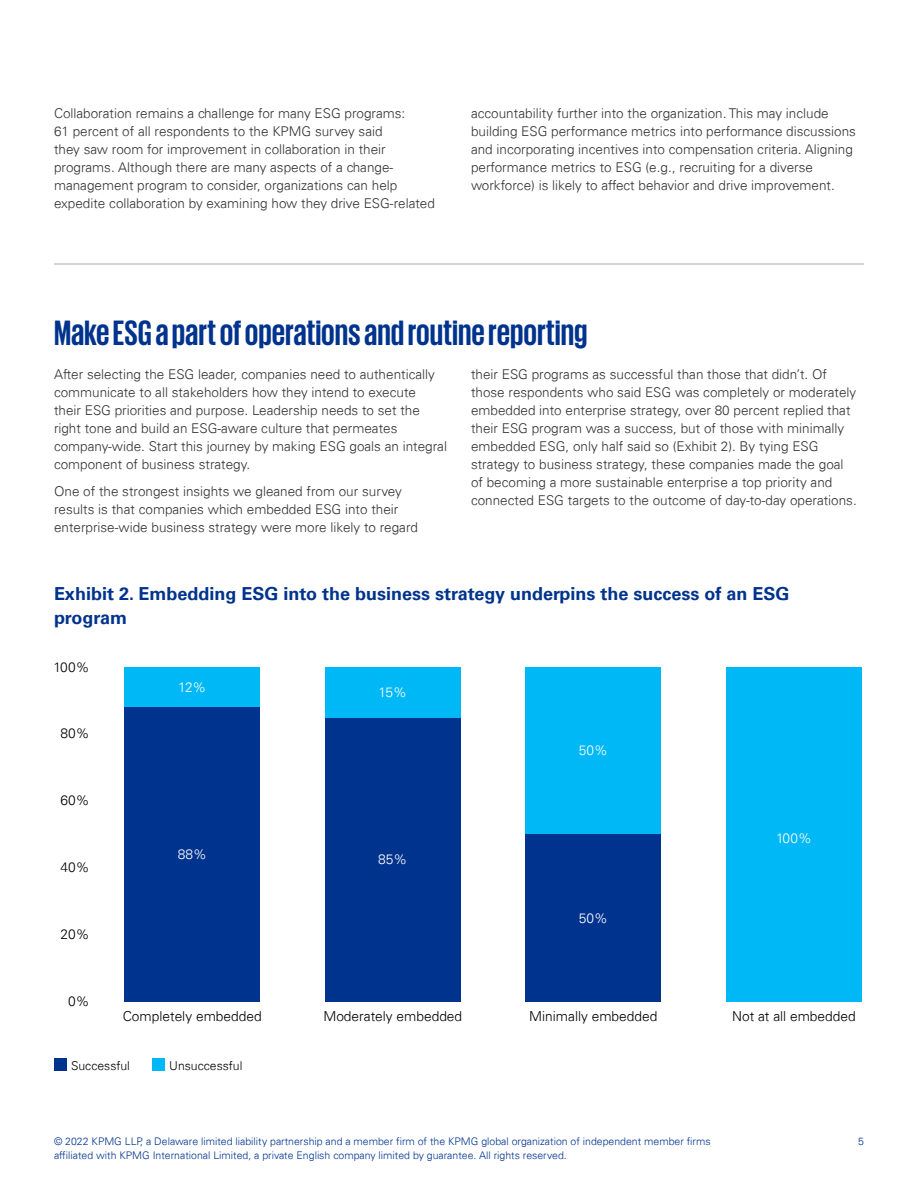
<style>
.page{position:relative;width:918px;height:1188px;background:#fff}
.page>*{position:absolute;margin:0;border:0;box-sizing:border-box;transform-origin:0 0}
.Subhead_24pt_Blue{font:700 36px "KPMG";color:#00338d}
.Graph_Title_11pt_Blu{font:700 18px/24px "Univers 65";color:#00338d}
.t1{font:300 13.8px "Univers 45";color:#000}
.t2{font:300 13.8px "Univers 45";color:#fff}
.Bodycopy_9pt{font:300 13.5px/18px "Univers 45";color:#333}
.t3{font:300 12.15px "Univers 45";color:#000}
.t4{font:300 10.5px "Univers 45";color:#00338d}
</style>
<div class="page">
<div style="left:125px;top:667px;width:135px;height:41px;background:#00b8f5"></div>
<div style="left:125px;top:708px;width:135px;height:294px;background:#00338d"></div>
<div style="left:325px;top:718px;width:135px;height:284px;background:#00338d"></div>
<div style="left:325px;top:667px;width:135px;height:51px;background:#00b8f5"></div>
<div style="left:526px;top:667px;width:135px;height:168px;background:#00b8f5"></div>
<div style="left:526px;top:835px;width:135px;height:167px;background:#00338d"></div>
<div style="left:726px;top:667px;width:136px;height:335px;background:#00b8f5"></div>
<div style="left:54px;top:1058px;width:12px;height:13px;background:#00338d"></div>
<div style="left:152px;top:1058px;width:13px;height:13px;background:#00b8f5"></div>
<hr style="left:54px;top:263px;width:810px;height:2px;background:#b2b2b2">
<p class="Bodycopy_9pt" style="left:54px;top:104px;width:382px">Collaboration remains a challenge for many ESG programs:<br>61 percent of all respondents to the KPMG survey said<br>they saw room for improvement in collaboration in their programs. Although there are many aspects of a change&shy;management program to consider, organizations can help expedite collaboration by examining how they drive ESG-related</p>
<p class="Bodycopy_9pt" style="left:471px;top:104px;width:387px">accountability further into the organization. This may include building ESG performance metrics into performance discussions and incorporating incentives into compensation criteria. Aligning performance metrics to ESG (e.g., recruiting for a diverse workforce) is likely to affect behavior and drive improvement.</p>
<p class="Subhead_24pt_Blue" style="left:54px;top:314px;width:535px">Make ESG a part of operations and routine reporting</p>
<p class="Bodycopy_9pt" style="left:54px;top:365px;width:395px">After selecting the ESG leader, companies need to authentically communicate to all stakeholders how they intend to execute<br>their ESG priorities and purpose. Leadership needs to set the right tone and build an ESG-aware culture that permeates company-wide. Start this journey by making ESG goals an integral component of business strategy.</p>
<p class="Bodycopy_9pt" style="left:54px;top:482px;width:366px">One of the strongest insights we gleaned from our survey results is that companies which embedded ESG into their enterprise-wide business strategy were more likely to regard</p>
<p class="Bodycopy_9pt" style="left:471px;top:365px;width:387px">their ESG programs as successful than those that didn’t. Of those respondents who said ESG was completely or moderately embedded into enterprise strategy, over 80 percent replied that their ESG program was a success, but of those with minimally embedded ESG, only half said so (Exhibit 2). By tying ESG strategy to business strategy, these companies made the goal of becoming a more sustainable enterprise a top priority and connected ESG targets to the outcome of day-to-day operations.</p>
<p class="Graph_Title_11pt_Blu" style="left:54px;top:582px;width:737px">Exhibit 2. Embedding ESG into the business strategy underpins the success of an ESG program</p>
<p class="t1" style="left:54px;top:658px;width:37px">100%</p>
<p class="t1" style="left:61px;top:725px;width:30px">80%</p>
<p class="t1" style="left:61px;top:792px;width:30px">60%</p>
<p class="t1" style="left:61px;top:859px;width:30px">40%</p>
<p class="t1" style="left:61px;top:926px;width:30px">20%</p>
<p class="t1" style="left:68px;top:993px;width:23px">0%</p>
<p class="t2" style="left:178px;top:678px;width:30px">12%</p>
<p class="t2" style="left:178px;top:846px;width:30px">88%</p>
<p class="t1" style="left:123px;top:1008px;width:140px">Completely embedded</p>
<p class="t3" style="left:71px;top:1058px;width:60px">Successful</p>
<p class="t3" style="left:169px;top:1058px;width:75px">Unsuccessful</p>
<p class="t2" style="left:379px;top:684px;width:30px">15%</p>
<p class="t2" style="left:378px;top:851px;width:30px">85%</p>
<p class="t1" style="left:323px;top:1008px;width:140px">Moderately embedded</p>
<p class="t2" style="left:579px;top:742px;width:30px">50%</p>
<p class="t2" style="left:579px;top:909px;width:30px">50%</p>
<p class="t1" style="left:529px;top:1008px;width:130px">Minimally embedded</p>
<p class="t2" style="left:776px;top:830px;width:37px">100%</p>
<p class="t1" style="left:732px;top:1008px;width:125px">Not at all embedded</p>
<p class="t4" style="left:54px;top:1135px;width:658px">© 2022 KPMG LLP, a Delaware limited liability partnership and a member firm of the KPMG global organization of independent member firms</p>
<p class="t4" style="left:858px;top:1135px;width:7px">5</p>
<p class="t4" style="left:54px;top:1149px;width:514px">affiliated with KPMG International Limited, a private English company limited by guarantee. All rights reserved.</p>
</div>
